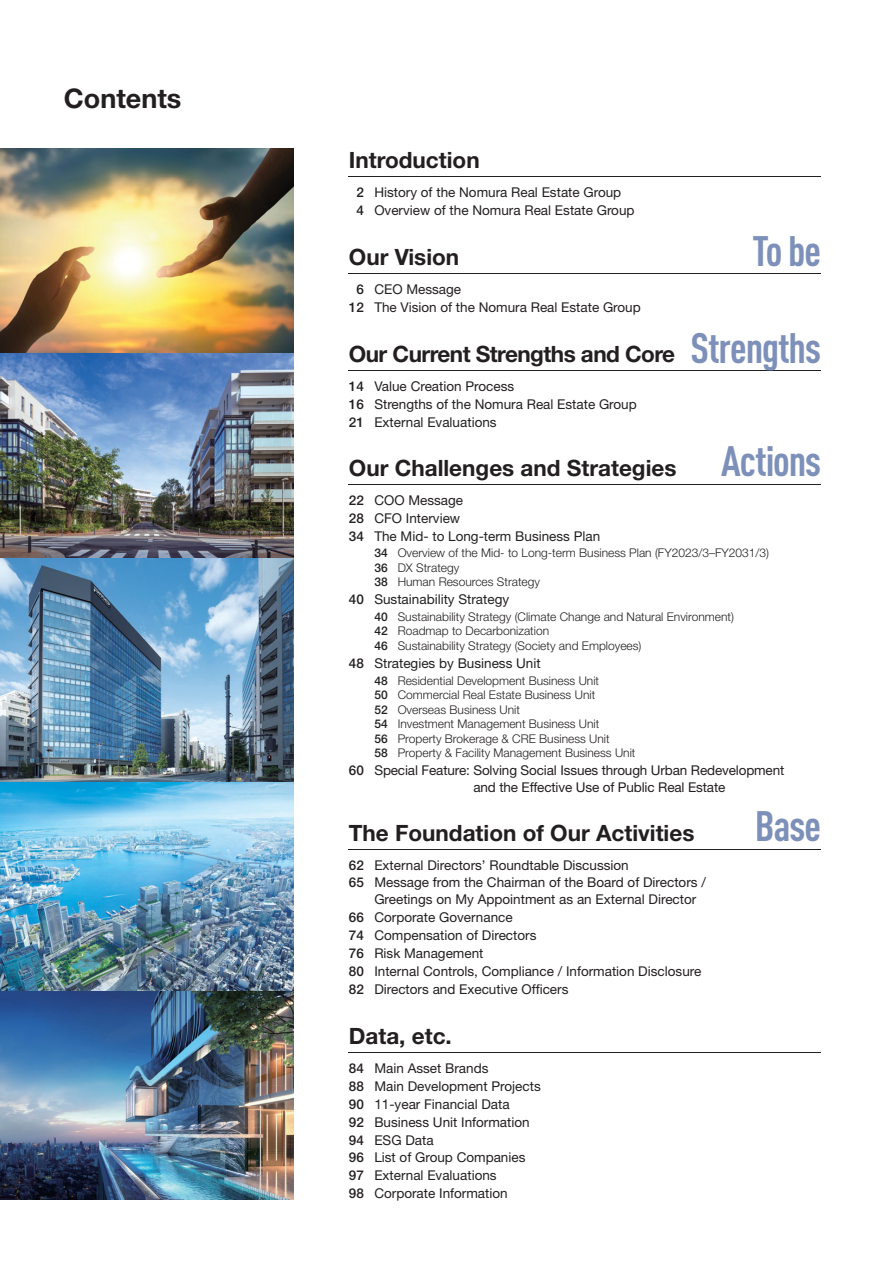
<style>
.page{position:relative;width:893px;height:1263px;background:#fff}
.page>*{position:absolute;margin:0;border:0;box-sizing:border-box;transform-origin:0 0}
.t1{font:700 condensed 42px "DINOT";letter-spacing:-.025em;color:#7d90ba}
.t2{font:700 27px "Helvetica Neue LT Pro";color:#231f20}
.t3{font:700 22.5px "Helvetica Neue LT Pro";color:#231f20}
.t4{font:700 22.5px "Helvetica Neue LT Pro";letter-spacing:-.025em;color:#231f20}
.t5{font:13.5px/18px "Helvetica Neue LT Pro";color:#231f20}
.t6{font:300 12px/14.5px "Helvetica Neue LT Pro";color:#231f20}
.s1{font-weight:500}
</style>
<div class="page">
<hr style="left:349px;top:485px;width:472px;height:1px;background:#231f20">
<hr style="left:349px;top:849px;width:472px;height:1px;background:#231f20">
<hr style="left:349px;top:1053px;width:472px;height:1px;background:#231f20">
<hr style="left:349px;top:371px;width:472px;height:1px;background:#231f20">
<hr style="left:349px;top:274px;width:472px;height:1px;background:#231f20">
<hr style="left:349px;top:177px;width:472px;height:1px;background:#231f20">
<img style="left:0;top:149px;width:293px;height:1050px">
<h2 class="t2" style="left:64px;top:89px;width:119px">Contents</h2>
<h3 class="t3" style="left:349px;top:152px;width:132px">Introduction</h3>
<p class="t5" style="left:356px;top:185px;width:280px"><span class="s1">2</span> History of the Nomura Real Estate Group<br><span class="s1">4</span> Overview of the Nomura Real Estate Group</p>
<h3 class="t3" style="left:349px;top:249px;width:112px">Our Vision</h3>
<p class="t5" style="left:349px;top:282px;width:293px;text-indent:8px"><span class="s1">6</span> CEO Message<br><span class="s1">12</span> The Vision of the Nomura Real Estate Group</p>
<h3 class="t4" style="left:349px;top:346px;width:328px">Our Current Strengths and Core</h3>
<p class="t5" style="left:349px;top:379px;width:289px"><span class="s1">14</span> Value Creation Process<br><span class="s1">16</span> Strengths of the Nomura Real Estate Group<br><span class="s1">21</span> External Evaluations</p>
<h1 class="t1" style="left:752px;top:227px;width:70px">To be</h1>
<h1 class="t1" style="left:690px;top:324px;width:132px">Strengths</h1>
<h1 class="t1" style="left:721px;top:437px;width:101px">Actions</h1>
<h3 class="t3" style="left:349px;top:460px;width:329px">Our Challenges and Strategies</h3>
<p class="t5" style="left:349px;top:493px;width:253px"><span class="s1">22</span> COO Message<br><span class="s1">28</span> CFO Interview<br><span class="s1">34</span> The Mid- to Long-term Business Plan</p>
<p class="t6" style="left:374px;top:547px;width:396px"><span class="s1">34</span> Overview of the Mid- to Long-term Business Plan (FY2023/3–FY2031/3)<br><span class="s1">36</span> DX Strategy<br><span class="s1">38</span> Human Resources Strategy</p>
<p class="t5" style="left:349px;top:592px;width:162px"><span class="s1">40</span> Sustainability Strategy</p>
<p class="t6" style="left:374px;top:611px;width:361px"><span class="s1">40</span> Sustainability Strategy (Climate Change and Natural Environment)<br><span class="s1">42</span> Roadmap to Decarbonization<br><span class="s1">46</span> Sustainability Strategy (Society and Employees)</p>
<p class="t5" style="left:349px;top:656px;width:193px"><span class="s1">48</span> Strategies by Business Unit</p>
<p class="t6" style="left:374px;top:675px;width:262px"><span class="s1">48</span> Residential Development Business Unit<br><span class="s1">50</span> Commercial Real Estate Business Unit<br><span class="s1">52</span> Overseas Business Unit<br><span class="s1">54</span> Investment Management Business Unit<br><span class="s1">56</span> Property Brokerage &amp; CRE Business Unit<br><span class="s1">58</span> Property &amp; Facility Management Business Unit</p>
<p class="t5" style="left:473px;top:764px;width:312px;line-height:16.5px;text-indent:-124px"><span class="s1">60</span> Special Feature: Solving Social Issues through Urban Redevelopment and the Effective Use of Public Real Estate</p>
<h3 class="t3" style="left:349px;top:825px;width:347px">The Foundation of Our Activities</h3>
<p class="t5" style="left:349px;top:857px;width:358px"><span class="s1">62</span> External Directors’ Roundtable Discussion<br><span class="s1">65</span> Message from the Chairman of the Board of Directors /</p>
<p class="t5" style="left:349px;top:892px;width:354px;text-indent:26px">Greetings on My Appointment as an External Director <span class="s1">66</span> Corporate Governance<br><span class="s1">74</span> Compensation of Directors<br><span class="s1">76</span> Risk Management<br><span class="s1">80</span> Internal Controls, Compliance / Information Disclosure <span class="s1">82</span> Directors and Executive Officers</p>
<h3 class="t3" style="left:349px;top:1028px;width:104px">Data, etc.</h3>
<p class="t5" style="left:349px;top:1061px;width:193px"><span class="s1">84</span> Main Asset Brands<br><span class="s1">88</span> Main Development Projects<br><span class="s1">90</span> 11-year Financial Data<br><span class="s1">92</span> Business Unit Information<br><span class="s1">94</span> ESG Data<br><span class="s1">96</span> List of Group Companies<br><span class="s1">97</span> External Evaluations<br><span class="s1">98</span> Corporate Information</p>
<h1 class="t1" style="left:755px;top:802px;width:68px">Base</h1>
</div>
